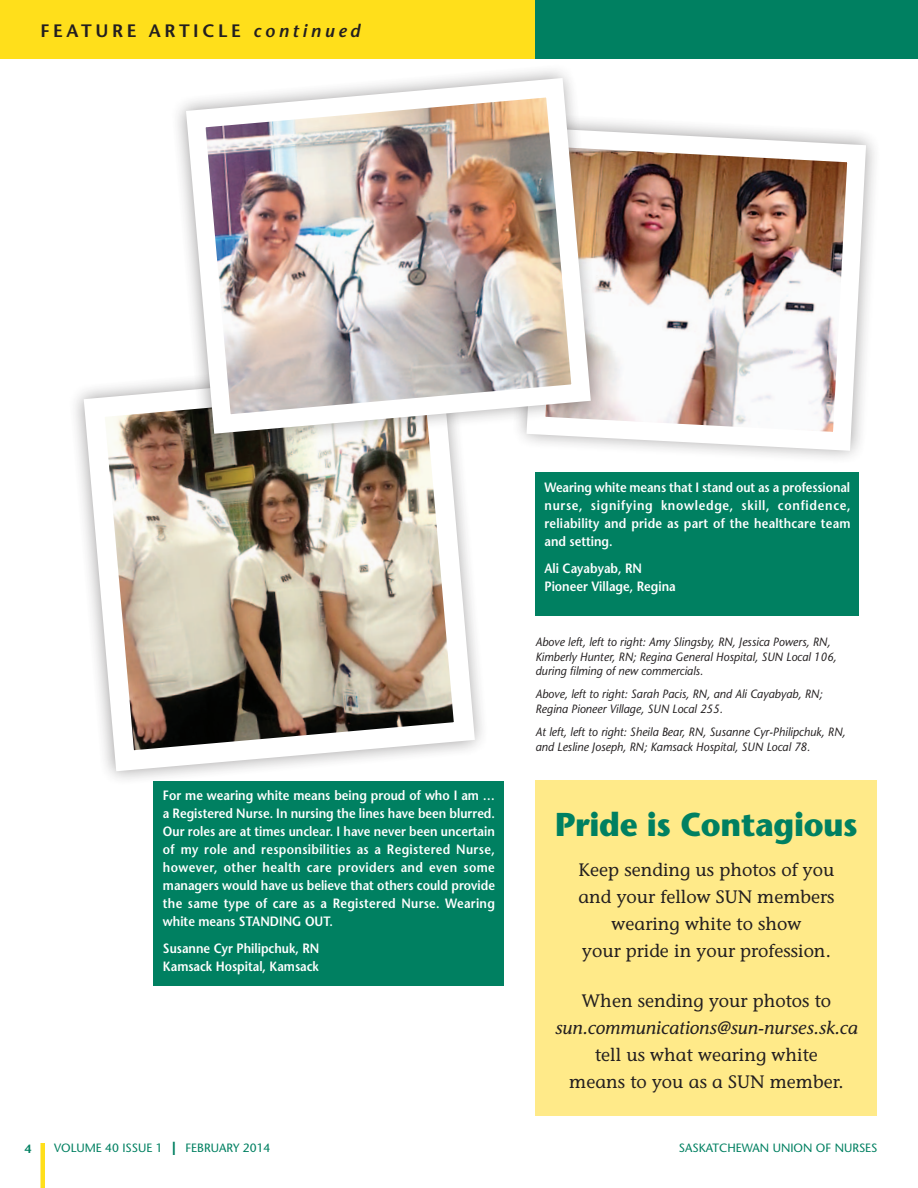
<style>
.page{position:relative;width:918px;height:1188px;background:#fff}
.page>*{position:absolute;margin:0;border:0;box-sizing:border-box;transform-origin:0 0}
.subhead_1{font:700 33px "Stone Sans";letter-spacing:-.01em;color:#008061;scale:.95 1}
.text{font:18px/27px "Stone Informal";color:#231f20;text-align:center}
.t1{font:600 18px "Stone Sans";letter-spacing:.2em;color:#231f20}
.text-2{font:600 13.5px/18px "Stone Sans";letter-spacing:.015em;color:#fff;text-align:justify;scale:.9 1}
.byline{font:600 13.5px/18px "Stone Sans";color:#fff;scale:.9 1}
.t2{font:italic 12px/14.4px "Stone Sans";color:#231f20;scale:.95 1}
.t3{font:12px "Stone Sans";color:#008061}
.t4{font:600 12px "Stone Sans";color:#008061}
.s1{font-style:italic}
.s2{font-weight:700;font-size:18px}
</style>
<div class="page">
<div style="left:40px;top:1143px;width:5px;height:45px;background:#ffdf1b"></div>
<img style="left:609px;top:122px;width:266px;height:336px">
<img style="left:75px;top:382px;width:407px;height:400px">
<div style="left:536px;top:781px;width:342px;height:335px;background:#ffea89"></div>
<div style="left:536px;top:472px;width:324px;height:144px;background:#008061"></div>
<img style="left:168px;top:121px;width:441px;height:331px">
<img style="left:176px;top:70px;width:425px;height:373px">
<div style="left:0;top:0;width:536px;height:58px;background:#ffdf1b"></div>
<div style="left:536px;top:0;width:382px;height:58px;background:#008061"></div>
<div style="left:154px;top:781px;width:350px;height:204px;background:#008061"></div>
<p class="t1" style="left:40px;top:19px;width:321px">FEATURE ARTICLE <span class="s1">continued</span></p>
<p class="text-2" style="left:163px;top:787px;width:371px">For me wearing white means being proud of who I am … a Registered Nurse. In nursing the lines have been blurred.<br>Our roles are at times unclear. I have never been uncertain of my role and responsibilities as a Registered Nurse, however, other health care providers and even some managers would have us believe that others could provide the same type of care as a Registered Nurse. Wearing white means STANDING OUT.</p>
<p class="byline" style="left:163px;top:940px;width:175px">Susanne Cyr Philipchuk, RN<br>Kamsack Hospital, Kamsack</p>
<p class="text-2" style="left:544px;top:478px;width:342px">Wearing white means that I stand out as a professional nurse, signifying knowledge, skill, confidence, reliability and pride as part of the healthcare team and setting.</p>
<p class="byline" style="left:544px;top:559px;width:147px">Ali Cayabyab, RN<br>Pioneer Village, Regina</p>
<p class="t2" style="left:536px;top:635px;width:319px">Above left, left to right: Amy Slingsby, RN, Jessica Powers, RN,<br>Kimberly Hunter, RN; Regina General Hospital, SUN Local 106, during filming of new commercials.</p>
<p class="t2" style="left:536px;top:687px;width:304px">Above, left to right: Sarah Pacis, RN, and Ali Cayabyab, RN;<br>Regina Pioneer Village, SUN Local 255.</p>
<p class="t2" style="left:536px;top:725px;width:328px">At left, left to right: Sheila Bear, RN, Susanne Cyr-Philipchuk, RN, and Lesline Joseph, RN; Kamsack Hospital, SUN Local 78.</p>
<p class="subhead_1" style="left:555px;top:803px;width:320px">Pride is Contagious</p>
<p class="text" style="left:578px;top:856px;width:258px">Keep sending us photos of you and your fellow SUN members wearing white to show<br>your pride in your profession.</p>
<p class="text" style="left:555px;top:987px;width:304px">When sending your photos to <span class="s1">sun.communications@sun-nurses.sk.ca </span>tell us what wearing white<br>means to you as a SUN member.</p>
<p class="t4" style="left:25px;top:1141px;width:8px">4</p>
<p class="t3" style="left:54px;top:1141px;width:218px">VOLUME 40 ISSUE 1 <span class="s2">|</span> FEBRUARY 2014</p>
<p class="t3" style="left:679px;top:1141px;width:200px">SASKATCHEWAN UNION OF NURSES</p>
</div>
